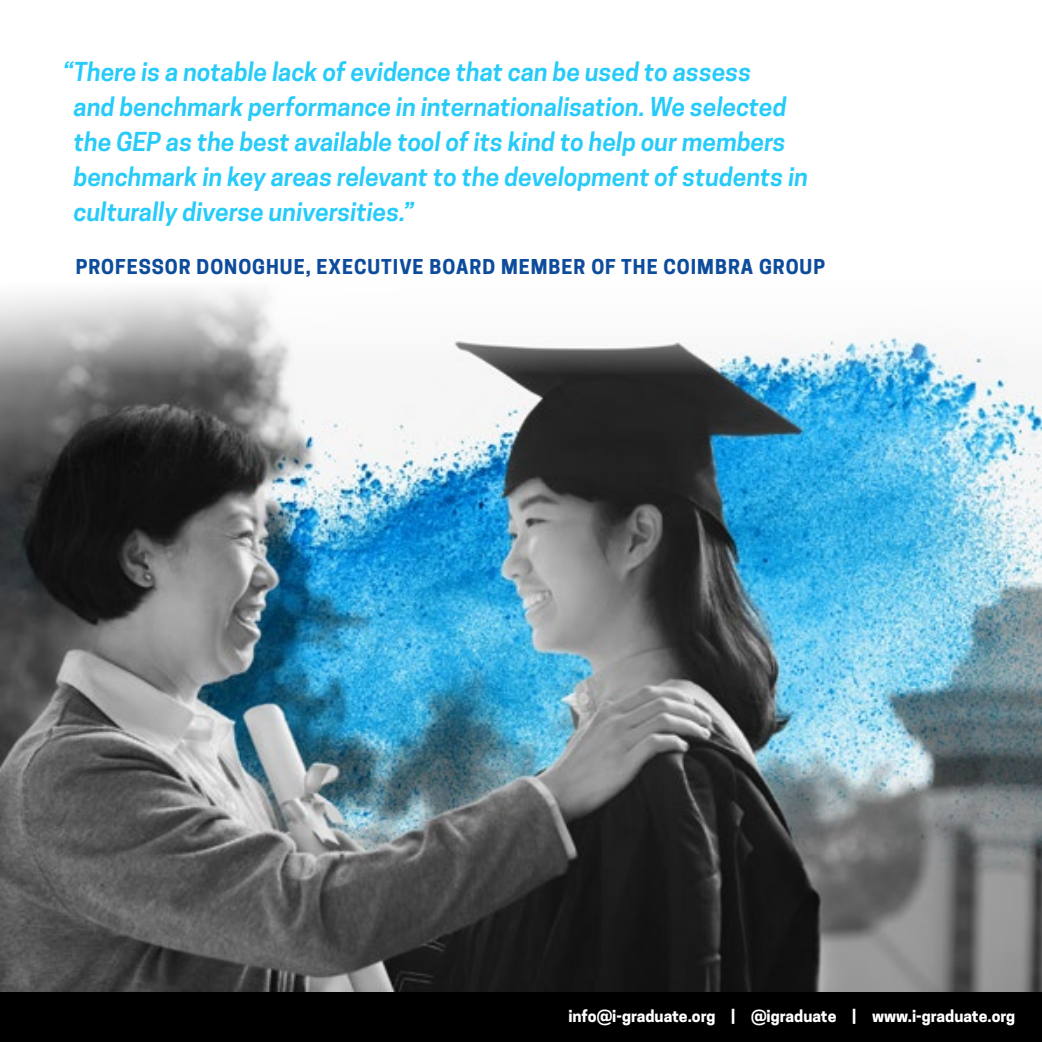
<style>
.page{position:relative;width:1042px;height:1042px;background:#fff}
.page>*{position:absolute;margin:0;border:0;box-sizing:border-box;transform-origin:0 0}
.t1{font:italic 600 24.5px/35px "Cooper Hewitt";color:#26cbf9}
.t2{font:700 19.25px "Cooper Hewitt";letter-spacing:.05em;color:#0d4c9c}
.t3{font:700 15.75px "Cooper Hewitt";color:#fff}
</style>
<div class="page">
<img style="left:0;top:289px;width:1042px;height:703px">
<div style="left:0;top:992px;width:1042px;height:50px;background:#000"></div>
<p class="t1" style="left:74px;top:55px;width:736px;text-indent:-11px">“There is a notable lack of evidence that can be used to assess<br>and benchmark performance in internationalisation. We selected the GEP as the best available tool of its kind to help our members benchmark in key areas relevant to the development of students in culturally diverse universities.”</p>
<p class="t2" style="left:76px;top:255px;width:751px">PROFESSOR DONOGHUE, EXECUTIVE BOARD MEMBER OF THE COIMBRA GROUP</p>
<p class="t3" style="left:568px;top:1007px;width:448px">info@i-graduate.org | @igraduate | www.i-graduate.org</p>
</div>
